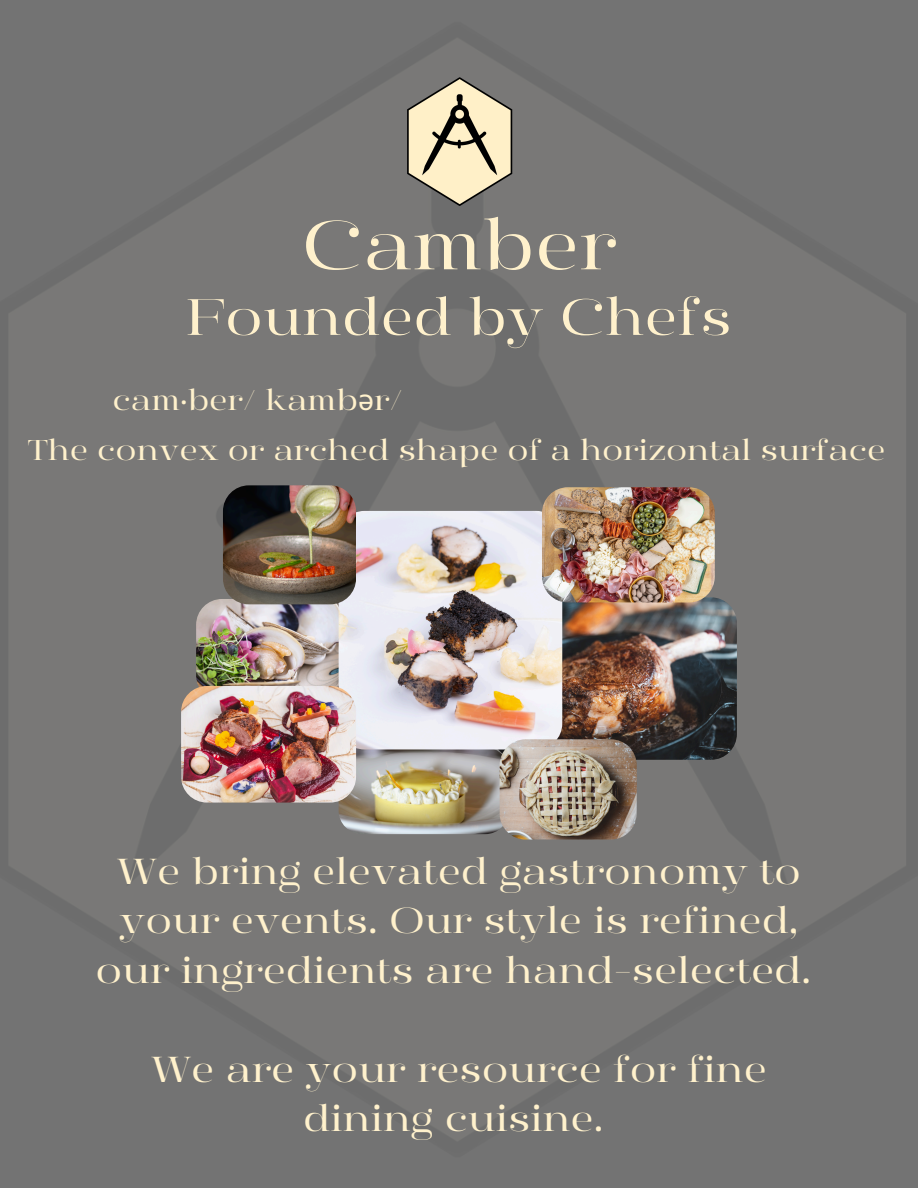
<style>
.page{position:relative;width:918px;height:1188px;background:#737373}
.page>*{position:absolute;margin:0;border:0;box-sizing:border-box;transform-origin:0 0}
.t1{font:69px "Manison Exp";color:#fff1cc}
.t2{font:51px "Manison Exp";color:#fff1cc}
.t3{font:36px/49.5px "Manison Exp";color:#fff1cc;text-align:center}
.t4{font:28.5px "Manison Exp";color:#fff1cc}
.s1{font-family:"Noto Sans"}
</style>
<div class="page">
<img style="left:407px;top:77px;width:106px;height:129px">
<img style="left:196px;top:599px;width:153px;height:102px;border-radius:26px">
<img style="left:339px;top:747px;width:169px;height:87px;border-radius:24px">
<img style="left:493px;top:597px;width:244px;height:162px;border-radius:26px">
<img style="left:339px;top:511px;width:223px;height:238px;border-radius:26px">
<img style="left:542px;top:487px;width:173px;height:115px;border-radius:26px">
<img style="left:181px;top:686px;width:175px;height:117px;border-radius:26px">
<img style="left:223px;top:485px;width:133px;height:119px;border-radius:26px">
<img style="left:500px;top:739px;width:137px;height:100px;border-radius:26px">
<p class="t1" style="left:302px;top:205px;width:316px">Camber</p>
<p class="t2" style="left:186px;top:287px;width:547px">Founded by Chefs</p>
<h1 class="t4" style="left:113px;top:383px;width:292px">cam·ber/ kamb<span class="s1">ə</span>r/</h1>
<h2 class="t4" style="left:28px;top:434px;width:859px">The convex or arched shape of a horizontal surface</h2>
<p class="t3" style="left:95px;top:847px;width:717px">We bring elevated gastronomy to your events. Our style is refined, our ingredients are hand-selected.</p>
<p class="t3" style="left:151px;top:1045px;width:617px">We are your resource for fine dining cuisine.</p>
</div>
